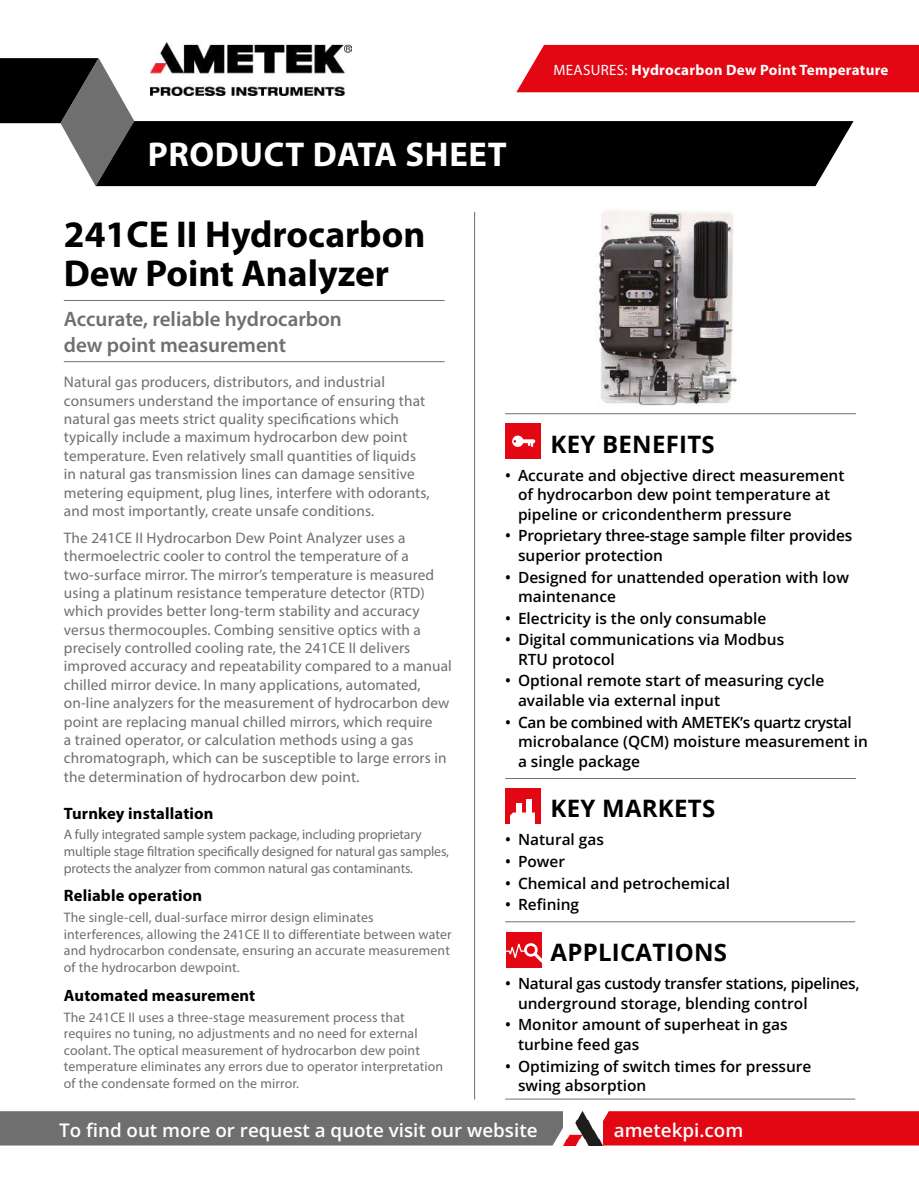
<style>
.page{position:relative;width:919px;height:1187px;background:#fff}
.page>*{position:absolute;margin:0;border:0;box-sizing:border-box;transform-origin:0 0}
.t1{font:700 37.5px/39px "Myriad Pro";color:#000}
.t2{font:700 34.5px "Myriad Pro";letter-spacing:.02em;color:#fff}
.t3{font:700 24px "Open Sans";letter-spacing:.01em;color:#000}
.t4{font:600 21px/25.5px "Myriad Pro";color:#706f6f}
.t5{font:600 18.75px "Open Sans";color:#fff}
.t6{font:700 16.5px "Myriad Pro";letter-spacing:.01em;color:#000}
.t7{font:600 15.45px/19.5px "Open Sans";color:#000}
.t8{font:600 15.45px/19.5px "Open Sans";letter-spacing:-.02em;color:#000}
.t9{font:15.3px/18.3px "Myriad Pro";letter-spacing:.01em;color:#706f6f}
.t10{font:700 15px "Myriad Pro";letter-spacing:.02em;color:#fff}
.t11{font:13.8px/16.5px "Myriad Pro";letter-spacing:.01em;color:#706f6f}
.t12{font:13.8px/16.8px "Myriad Pro";letter-spacing:-.01em;color:#706f6f}
.s1{font-weight:400}
</style>
<div class="page">
<img style="left:150px;top:43px;width:202px;height:53px">
<hr style="left:474px;top:212px;width:1px;height:887px;background:#706f6f">
<hr style="left:64px;top:300px;width:380px;height:1px;background:#706f6f">
<hr style="left:64px;top:361px;width:380px;height:1px;background:#706f6f">
<hr style="left:505px;top:1098px;width:350px;height:1px;background:#706f6f">
<hr style="left:505px;top:778px;width:350px;height:1px;background:#706f6f">
<hr style="left:505px;top:921px;width:350px;height:1px;background:#706f6f">
<div style="left:134px;top:121px;width:719px;height:65px;background:#000"></div>
<svg style="left:0;top:58px;width:134px;height:128px"></svg>
<div style="left:516px;top:45px;width:402px;height:47px;background:#e30613"></div>
<div style="left:0;top:1111px;width:564px;height:34px;background:#706f6f"></div>
<div style="left:602px;top:1111px;width:316px;height:34px;background:#e30613"></div>
<img style="left:564px;top:1111px;width:38px;height:34px">
<hr style="left:505px;top:413px;width:350px;height:1px;background:#706f6f">
<div style="left:505px;top:423px;width:35px;height:35px;background:#e30613"></div>
<svg style="left:512px;top:435px;width:23px;height:12px"></svg>
<img style="left:595px;top:210px;width:142px;height:196px">
<div style="left:505px;top:788px;width:35px;height:35px;background:#e30613"></div>
<div style="left:516px;top:803px;width:6px;height:15px;background:#fff"></div>
<div style="left:525px;top:798px;width:6px;height:20px;background:#fff"></div>
<svg style="left:510px;top:812px;width:25px;height:11px"></svg>
<div style="left:506px;top:932px;width:35px;height:35px;background:#e30613"></div>
<svg style="left:506px;top:939px;width:36px;height:26px"></svg>
<h2 class="t2" style="left:148px;top:131px;width:360px">PRODUCT DATA SHEET</h2>
<h1 class="t1" style="left:64px;top:214px;width:363px">241CE II Hydrocarbon<br>Dew Point Analyzer</h1>
<p class="t10" style="left:553px;top:60px;width:336px"><span class="s1">MEASURES:</span> Hydrocarbon Dew Point Temperature</p>
<h3 class="t4" style="left:64px;top:306px;width:279px">Accurate, reliable hydrocarbon dew point measurement</h3>
<p class="t9" style="left:64px;top:373px;width:367px">Natural gas producers, distributors, and industrial consumers understand the importance of ensuring that natural gas meets strict quality specifications which typically include a maximum hydrocarbon dew point temperature. Even relatively small quantities of liquids in natural gas transmission lines can damage sensitive metering equipment, plug lines, interfere with odorants, and most importantly, create unsafe conditions.</p>
<p class="t9" style="left:64px;top:528px;width:389px">The 241CE II Hydrocarbon Dew Point Analyzer uses a thermoelectric cooler to control the temperature of a two-surface mirror. The mirror’s temperature is measured using a platinum resistance temperature detector (RTD) which provides better long-term stability and accuracy versus thermocouples. Combing sensitive optics with a precisely controlled cooling rate, the 241CE II delivers improved accuracy and repeatability compared to a manual chilled mirror device. In many applications, automated, on-line analyzers for the measurement of hydrocarbon dew point are replacing manual chilled mirrors, which require<br>a trained operator, or calculation methods using a gas chromatograph, which can be susceptible to large errors in the determination of hydrocarbon dew point.</p>
<p class="t6" style="left:64px;top:802px;width:151px">Turnkey installation</p>
<p class="t12" style="left:64px;top:826px;width:386px">A fully integrated sample system package, including proprietary multiple stage filtration specifically designed for natural gas samples, protects the analyzer from common natural gas contaminants.</p>
<p class="t6" style="left:64px;top:884px;width:140px">Reliable operation</p>
<p class="t11" style="left:64px;top:908px;width:389px">The single-cell, dual-surface mirror design eliminates interferences, allowing the 241CE II to differentiate between water and hydrocarbon condensate, ensuring an accurate measurement of the hydrocarbon dewpoint.</p>
<p class="t6" style="left:64px;top:984px;width:193px">Automated measurement</p>
<p class="t11" style="left:64px;top:1008px;width:381px">The 241CE II uses a three-stage measurement process that requires no tuning, no adjustments and no need for external coolant. The optical measurement of hydrocarbon dew point temperature eliminates any errors due to operator interpretation of the condensate formed on the mirror.</p>
<p class="t5" style="left:59px;top:1116px;width:480px">To find out more or request a quote visit our website</p>
<p class="t5" style="left:613px;top:1116px;width:131px">ametekpi.com</p>
<h3 class="t3" style="left:550px;top:427px;width:165px">KEY BENEFITS</h3>
<p class="t7" style="left:518px;top:465px;width:328px;text-indent:-13px">• Accurate and objective direct measurement of hydrocarbon dew point temperature at pipeline or cricondentherm pressure</p>
<p class="t7" style="left:518px;top:525px;width:336px;text-indent:-13px">• Proprietary three-stage sample filter provides superior protection</p>
<p class="t7" style="left:518px;top:566px;width:332px;text-indent:-13px">• Designed for unattended operation with low maintenance</p>
<p class="t7" style="left:505px;top:608px;width:263px">• Electricity is the only consumable</p>
<p class="t7" style="left:518px;top:629px;width:268px;text-indent:-13px">• Digital communications via Modbus<br>RTU protocol</p>
<p class="t7" style="left:518px;top:670px;width:308px;text-indent:-13px">• Optional remote start of measuring cycle available via external input</p>
<p class="t7" style="left:518px;top:711px;width:351px;text-indent:-13px">• Can be combined with AMETEK’s quartz crystal microbalance (QCM) moisture measurement in a single package</p>
<h3 class="t3" style="left:550px;top:791px;width:166px">KEY MARKETS</h3>
<p class="t7" style="left:505px;top:829px;width:100px">• Natural gas</p>
<p class="t7" style="left:505px;top:851px;width:61px">• Power</p>
<p class="t7" style="left:505px;top:872px;width:226px">• Chemical and petrochemical</p>
<p class="t7" style="left:505px;top:894px;width:75px">• Refining</p>
<h3 class="t3" style="left:550px;top:935px;width:178px">APPLICATIONS</h3>
<p class="t8" style="left:518px;top:973px;width:343px;text-indent:-13px">• Natural gas custody transfer stations, pipelines, underground storage, blending control</p>
<p class="t7" style="left:518px;top:1014px;width:271px;text-indent:-13px">• Monitor amount of superheat in gas turbine feed gas</p>
<p class="t7" style="left:518px;top:1055px;width:295px;text-indent:-13px">• Optimizing of switch times for pressure swing absorption</p>
</div>
